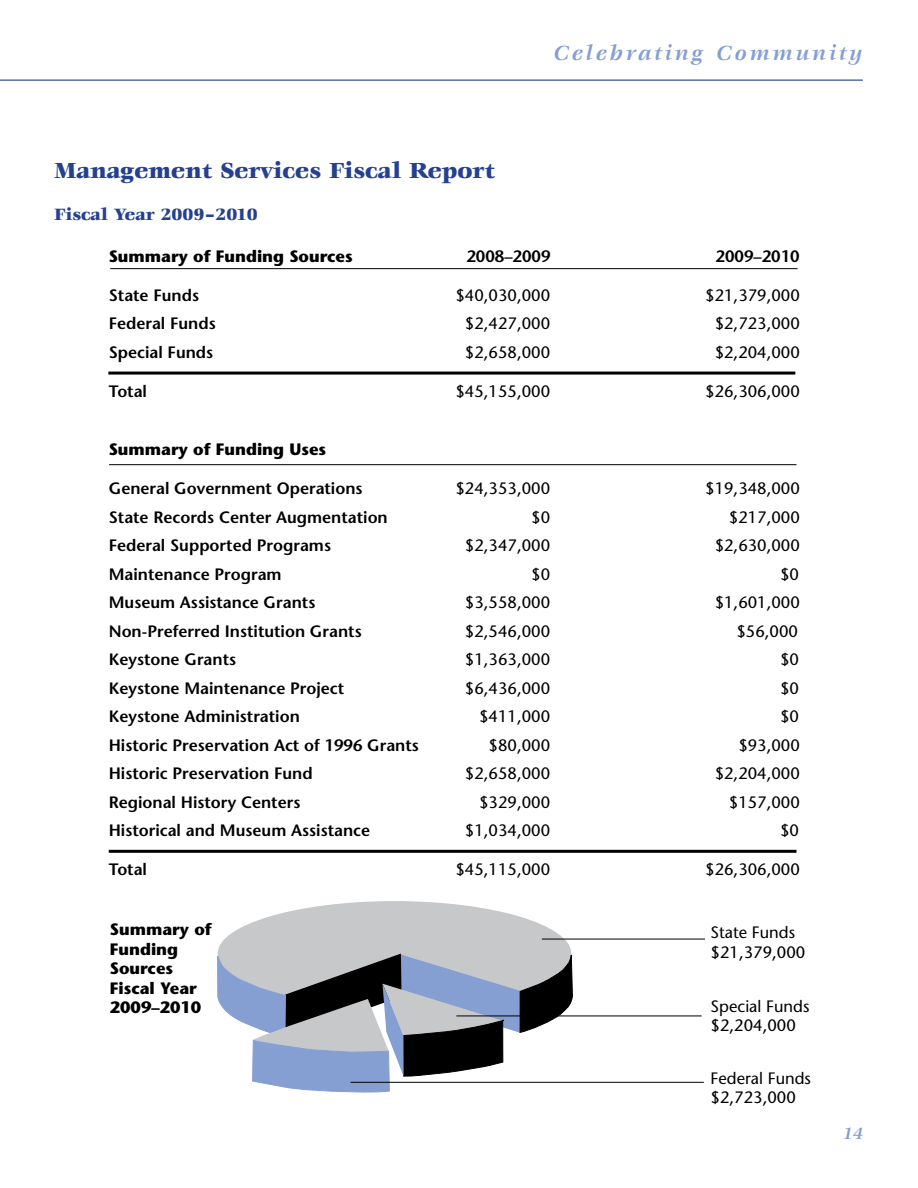
<style>
.page{position:relative;width:918px;height:1188px;background:#fff}
.page>*{position:absolute;margin:0;border:0;box-sizing:border-box;transform-origin:0 0}
.t1{font:900 24px "Veljovic";color:#25408f}
.t2{font:italic 700 22.5px "Veljovic";letter-spacing:.13em;color:#859fd2}
.t3{font:900 18px "Veljovic";color:#25408f}
.t4{font:italic 700 18px "Veljovic";color:#859fd2}
.t5{font:600 16.5px/28.5px "Stone Sans";color:#000}
.t6{font:16.5px/19.5px "Stone Sans";color:#000}
.t7{font:700 16.5px/19.5px "Stone Sans";color:#000}
</style>
<div class="page">
<hr style="left:0;top:80px;width:863px;height:1px;background:#25408f">
<hr style="left:108px;top:372px;width:687px;height:3px;background:#000">
<hr style="left:109px;top:850px;width:687px;height:3px;background:#000">
<hr style="left:110px;top:268px;width:688px;height:1px;background:#000">
<hr style="left:109px;top:464px;width:687px;height:1px;background:#000">
<svg style="left:403px;top:849px;width:102px;height:57px"></svg>
<svg style="left:217px;top:906px;width:356px;height:187px"></svg>
<hr style="left:542px;top:939px;width:163px;height:1px;background:#000">
<hr style="left:456px;top:1016px;width:246px;height:1px;background:#000">
<hr style="left:351px;top:1082px;width:353px;height:1px;background:#000">
<h2 class="t2" style="left:554px;top:41px;width:310px">Celebrating Community</h2>
<h1 class="t1" style="left:54px;top:157px;width:443px">Management Services Fiscal Report</h1>
<p class="t3" style="left:54px;top:204px;width:205px">Fiscal Year 2009–2010</p>
<p class="t7" style="left:109px;top:246px;width:245px">Summary of Funding Sources</p>
<p class="t5" style="left:467px;top:242px;width:86px">2008–2009</p>
<p class="t5" style="left:716px;top:242px;width:86px">2009–2010</p>
<p class="t5" style="left:109px;top:281px;width:109px">State Funds<br>Federal Funds<br>Special Funds</p>
<p class="t5" style="left:109px;top:377px;width:40px">Total</p>
<p class="t6" style="left:455px;top:285px;width:96px">$40,030,000</p>
<p class="t6" style="left:705px;top:285px;width:96px">$21,379,000</p>
<p class="t6" style="left:465px;top:314px;width:87px">$2,427,000</p>
<p class="t6" style="left:715px;top:314px;width:87px">$2,723,000</p>
<p class="t6" style="left:465px;top:342px;width:87px">$2,658,000</p>
<p class="t6" style="left:715px;top:342px;width:87px">$2,204,000</p>
<p class="t6" style="left:455px;top:381px;width:96px">$45,155,000</p>
<p class="t6" style="left:705px;top:381px;width:96px">$26,306,000</p>
<p class="t7" style="left:109px;top:440px;width:219px">Summary of Funding Uses</p>
<p class="t5" style="left:109px;top:474px;width:312px">General Government Operations<br>State Records Center Augmentation<br>Federal Supported Programs<br>Maintenance Program<br>Museum Assistance Grants<br>Non-Preferred Institution Grants<br>Keystone Grants<br>Keystone Maintenance Project<br>Keystone Administration<br>Historic Preservation Act of 1996 Grants<br>Historic Preservation Fund<br>Regional History Centers<br>Historical and Museum Assistance</p>
<p class="t5" style="left:109px;top:855px;width:40px">Total</p>
<p class="t7" style="left:110px;top:920px;width:103px">Summary of<br>Funding<br>Sources<br>Fiscal Year<br>2009–2010</p>
<p class="t6" style="left:455px;top:479px;width:96px">$24,353,000</p>
<p class="t6" style="left:705px;top:479px;width:96px">$19,348,000</p>
<p class="t6" style="left:531px;top:507px;width:20px">$0</p>
<p class="t6" style="left:729px;top:507px;width:73px">$217,000</p>
<p class="t6" style="left:465px;top:536px;width:87px">$2,347,000</p>
<p class="t6" style="left:715px;top:536px;width:87px">$2,630,000</p>
<p class="t6" style="left:531px;top:564px;width:20px">$0</p>
<p class="t6" style="left:780px;top:564px;width:20px">$0</p>
<p class="t6" style="left:465px;top:593px;width:87px">$3,558,000</p>
<p class="t6" style="left:715px;top:593px;width:87px">$1,601,000</p>
<p class="t6" style="left:465px;top:621px;width:87px">$2,546,000</p>
<p class="t6" style="left:736px;top:621px;width:63px">$56,000</p>
<p class="t6" style="left:465px;top:650px;width:87px">$1,363,000</p>
<p class="t6" style="left:780px;top:650px;width:20px">$0</p>
<p class="t6" style="left:465px;top:678px;width:87px">$6,436,000</p>
<p class="t6" style="left:780px;top:678px;width:20px">$0</p>
<p class="t6" style="left:479px;top:707px;width:73px">$411,000</p>
<p class="t6" style="left:780px;top:707px;width:20px">$0</p>
<p class="t6" style="left:489px;top:735px;width:63px">$80,000</p>
<p class="t6" style="left:738px;top:735px;width:63px">$93,000</p>
<p class="t6" style="left:465px;top:764px;width:87px">$2,658,000</p>
<p class="t6" style="left:715px;top:764px;width:87px">$2,204,000</p>
<p class="t6" style="left:479px;top:792px;width:73px">$329,000</p>
<p class="t6" style="left:729px;top:792px;width:73px">$157,000</p>
<p class="t6" style="left:465px;top:821px;width:87px">$1,034,000</p>
<p class="t6" style="left:780px;top:821px;width:20px">$0</p>
<p class="t6" style="left:455px;top:860px;width:96px">$45,115,000</p>
<p class="t6" style="left:705px;top:860px;width:96px">$26,306,000</p>
<p class="t6" style="left:711px;top:923px;width:96px">State Funds $21,379,000</p>
<p class="t6" style="left:711px;top:996px;width:100px">Special Funds $2,204,000</p>
<p class="t6" style="left:711px;top:1068px;width:102px">Federal Funds $2,723,000</p>
<p class="t4" style="left:843px;top:1123px;width:21px">14</p>
</div>
